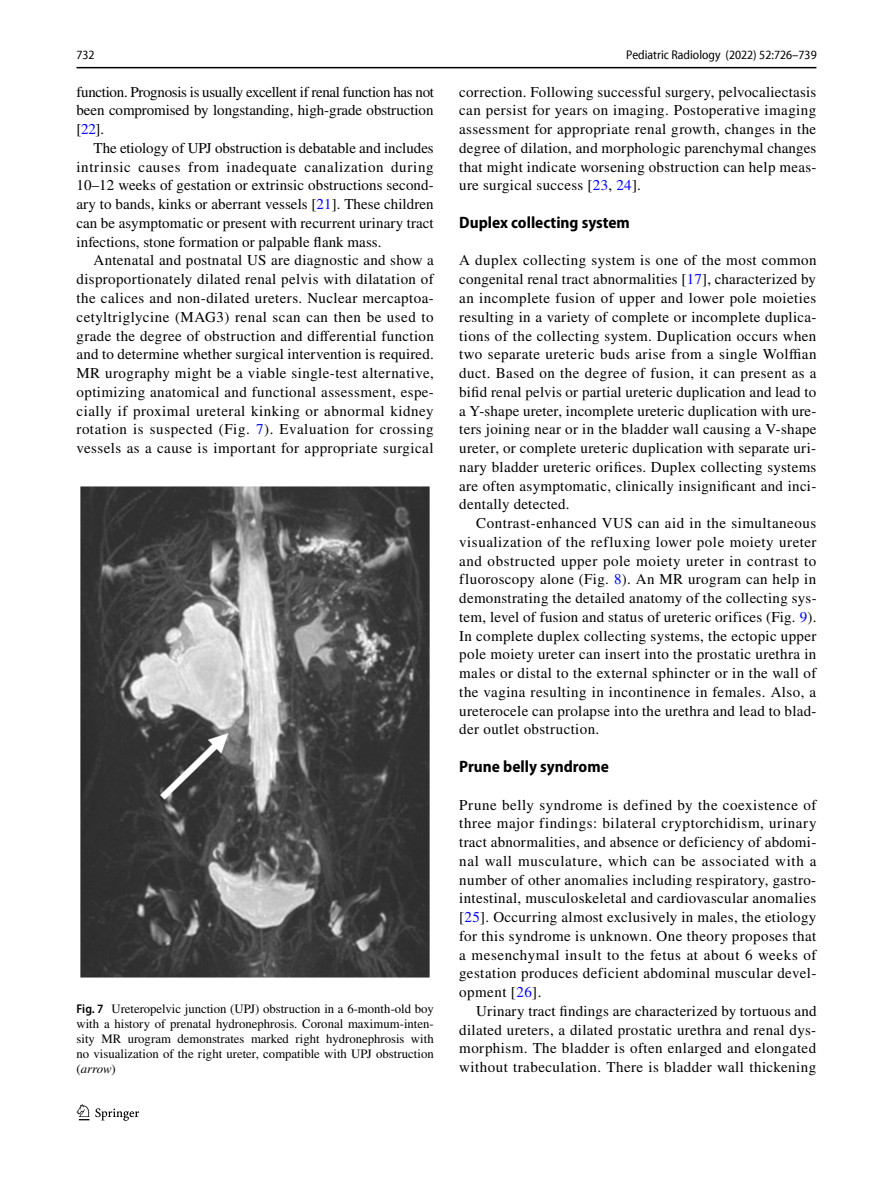
<style>
.page{position:relative;width:893px;height:1187px;background:#fff}
.page>*{position:absolute;margin:0;border:0;box-sizing:border-box;transform-origin:0 0}
.t1{font:700 semi-condensed 16.5px "Myriad Pro";color:#000}
.t2{font:15px/18.8px "STIX";letter-spacing:.02em;color:#000;text-align:justify}
.t3{font:12.75px/15px "STIX";color:#000;text-align:justify}
.t4{font:semi-condensed 12.75px "Myriad Pro Unic";color:#000}
.s1{color:#00f}
.s2{font-family:"Myriad Pro";font-weight:600;font-stretch:semi-condensed}
.s3{font-style:italic}
</style>
<div class="page">
<hr style="left:77px;top:67px;width:739px;height:1px;background:#000">
<img style="left:81px;top:486px;width:348px;height:491px">
<svg style="left:77px;top:1104px;width:12px;height:16px"></svg>
<svg style="left:95px;top:1108px;width:44px;height:12px"></svg>
<p class="t4" style="left:77px;top:50px;width:20px">732</p>
<p class="t4" style="left:626px;top:50px;width:192px">Pediatric Radiology (2022) 52:726–739</p>
<p class="t2" style="left:77px;top:83px;width:359px">function. Prognosis is usually excellent if renal function has not been compromised by longstanding, high-grade obstruction [<span class="s1">22</span>].</p>
<p class="t2" style="left:77px;top:139px;width:359px;text-indent:17px">The etiology of UPJ obstruction is debatable and includes intrinsic causes from inadequate canalization during 10–12 weeks of gestation or extrinsic obstructions second&shy;ary to bands, kinks or aberrant vessels [<span class="s1">21</span>]. These children can be asymptomatic or present with recurrent urinary tract infections, stone formation or palpable flank mass.</p>
<p class="t2" style="left:77px;top:252px;width:359px;text-indent:17px">Antenatal and postnatal US are diagnostic and show a disproportionately dilated renal pelvis with dilatation of the calices and non-dilated ureters. Nuclear mercaptoa&shy;cetyltriglycine (MAG3) renal scan can then be used to grade the degree of obstruction and differential function and to determine whether surgical intervention is required.<br>MR urography might be a viable single-test alternative, optimizing anatomical and functional assessment, espe&shy;cially if proximal ureteral kinking or abnormal kidney rotation is suspected (Fig. <span class="s1">7</span>). Evaluation for crossing vessels as a cause is important for appropriate surgical</p>
<p class="t3" style="left:77px;top:1001px;width:359px"><span class="s2">Fig. 7</span> Ureteropelvic junction (UPJ) obstruction in a 6-month-old boy with a history of prenatal hydronephrosis. Coronal maximum-inten&shy;sity MR urogram demonstrates marked right hydronephrosis with no visualization of the right ureter, compatible with UPJ obstruction (<span class="s3">arrow</span>)</p>
<p class="t2" style="left:459px;top:83px;width:359px">correction. Following successful surgery, pelvocaliectasis can persist for years on imaging. Postoperative imaging assessment for appropriate renal growth, changes in the degree of dilation, and morphologic parenchymal changes that might indicate worsening obstruction can help meas&shy;ure surgical success [<span class="s1">23</span>, <span class="s1">24</span>].</p>
<p class="t1" style="left:459px;top:213px;width:172px">Duplex collecting system</p>
<p class="t2" style="left:459px;top:252px;width:359px">A duplex collecting system is one of the most common congenital renal tract abnormalities [<span class="s1">17</span>], characterized by an incomplete fusion of upper and lower pole moieties resulting in a variety of complete or incomplete duplica&shy;tions of the collecting system. Duplication occurs when two separate ureteric buds arise from a single Wolffian duct. Based on the degree of fusion, it can present as a bifid renal pelvis or partial ureteric duplication and lead to a Y-shape ureter, incomplete ureteric duplication with ure&shy;ters joining near or in the bladder wall causing a V-shape ureter, or complete ureteric duplication with separate uri&shy;nary bladder ureteric orifices. Duplex collecting systems are often asymptomatic, clinically insignificant and inci&shy;dentally detected.</p>
<p class="t2" style="left:459px;top:514px;width:359px;text-indent:17px">Contrast-enhanced VUS can aid in the simultaneous visualization of the refluxing lower pole moiety ureter and obstructed upper pole moiety ureter in contrast to fluoroscopy alone (Fig. <span class="s1">8</span>). An MR urogram can help in demonstrating the detailed anatomy of the collecting sys&shy;tem, level of fusion and status of ureteric orifices (Fig. <span class="s1">9</span>).<br>In complete duplex collecting systems, the ectopic upper pole moiety ureter can insert into the prostatic urethra in males or distal to the external sphincter or in the wall of the vagina resulting in incontinence in females. Also, a ureterocele can prolapse into the urethra and lead to blad&shy;der outlet obstruction.</p>
<p class="t1" style="left:459px;top:757px;width:151px">Prune belly syndrome</p>
<p class="t2" style="left:459px;top:796px;width:359px">Prune belly syndrome is defined by the coexistence of three major findings: bilateral cryptorchidism, urinary tract abnormalities, and absence or deficiency of abdomi&shy;nal wall musculature, which can be associated with a number of other anomalies including respiratory, gastro&shy;intestinal, musculoskeletal and cardiovascular anomalies [<span class="s1">25</span>]. Occurring almost exclusively in males, the etiology for this syndrome is unknown. One theory proposes that a mesenchymal insult to the fetus at about 6 weeks of gestation produces deficient abdominal muscular devel&shy;opment [<span class="s1">26</span>].</p>
<p class="t2" style="left:459px;top:1002px;width:359px;text-indent:17px">Urinary tract findings are characterized by tortuous and dilated ureters, a dilated prostatic urethra and renal dys&shy;morphism. The bladder is often enlarged and elongated without trabeculation. There is bladder wall thickening</p>
</div>
